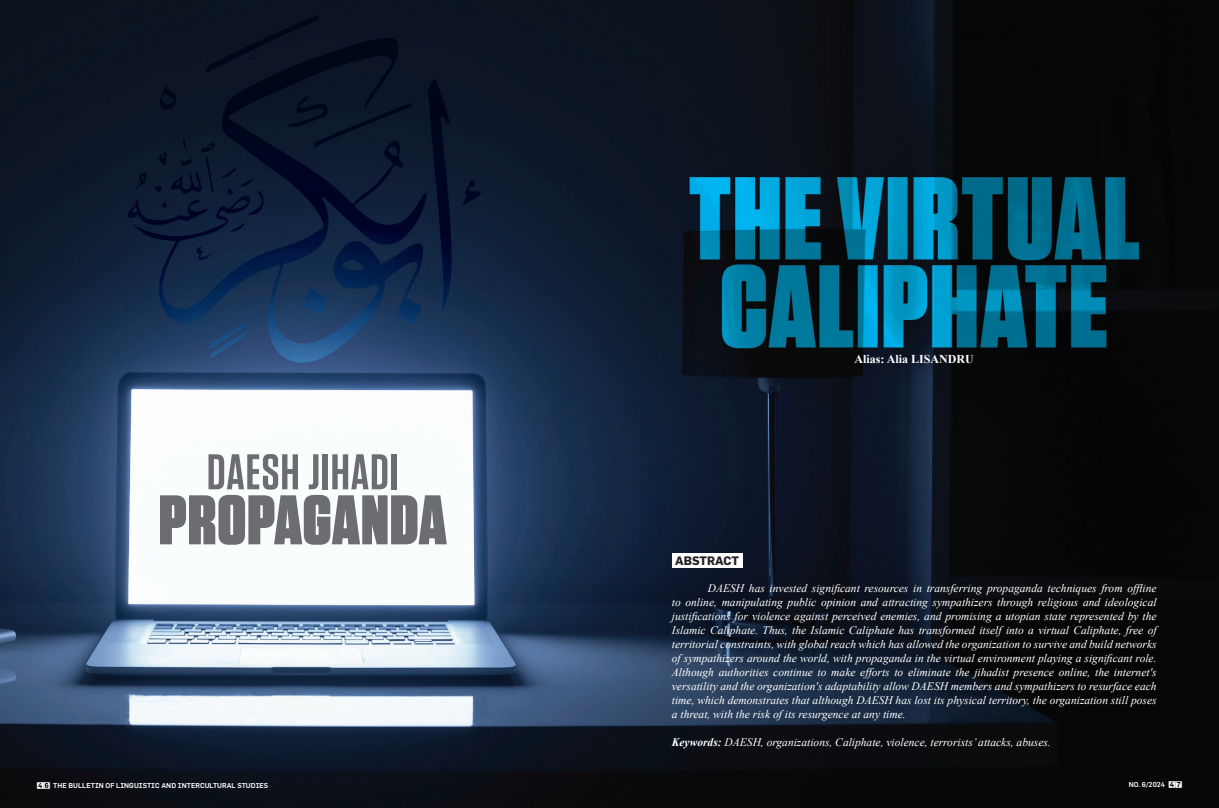
<style>
.page{position:relative;width:1219px;height:808px;background:#fff}
.page>*{position:absolute;margin:0;border:0;box-sizing:border-box;transform-origin:0 0}
.t1{font:900 70px "Tungsten";letter-spacing:.02em;color:#6c6d70}
.t2{font:600 50px "Tungsten";letter-spacing:.02em;color:#6c6d70}
.t3{font:700 12px "Times New Roman";color:#fff}
.t4{font:700 12px "Flama";color:#231f20}
.t5{font:italic 11.5px/14px "Times New Roman";color:#fff;text-align:justify}
.t6{font:500 7px "Flama";letter-spacing:.005em;color:#fff}
.t7{font:700 7px "Flama Boxed";color:#fff}
.s1{font-weight:700}
.s2{font-family:"Flama Boxed";font-weight:700}
</style>
<div class="page">
<img style="left:0;top:0;width:1219px;height:808px">
<div style="left:672px;top:554px;width:70px;height:14px;background:#fff"></div>
<p class="t2" style="left:207px;top:446px;width:193px">DAESH JIHADI</p>
<p class="t1" style="left:159px;top:480px;width:289px">PROPAGANDA</p>
<p class="t3" style="left:854px;top:350px;width:121px">Alias: Alia LISANDRU</p>
<p class="t4" style="left:675px;top:554px;width:65px">ABSTRACT</p>
<p class="t5" style="left:672px;top:581px;width:486px;text-indent:36px">DAESH has invested significant resources in transferring propaganda techniques from offline to online, manipulating public opinion and attracting sympathizers through religious and ideological justifications for violence against perceived enemies, and promising a utopian state represented by the Islamic Caliphate. Thus, the Islamic Caliphate has transformed itself into a virtual Caliphate, free of territorial constraints, with global reach which has allowed the organization to survive and build networks of sympathizers around the world, with propaganda in the virtual environment playing a significant role.<br>Although authorities continue to make efforts to eliminate the jihadist presence online, the internet's versatility and the organization's adaptability allow DAESH members and sympathizers to resurface each time, which demonstrates that although DAESH has lost its physical territory, the organization still poses a threat, with the risk of its resurgence at any time.</p>
<p class="t5" style="left:672px;top:735px;width:380px"><span class="s1">Keywords:</span> DAESH, organizations, Caliphate, violence, terrorists’ attacks, abuses.</p>
<p class="t6" style="left:37px;top:781px;width:233px"><span class="s2">46</span> THE BULLETIN OF LINGUISTIC AND INTERCULTURAL STUDIES</p>
<p class="t6" style="left:1129px;top:781px;width:38px">NO. 6/2024</p>
<p class="t7" style="left:1169px;top:782px;width:15px">47</p>
</div>
